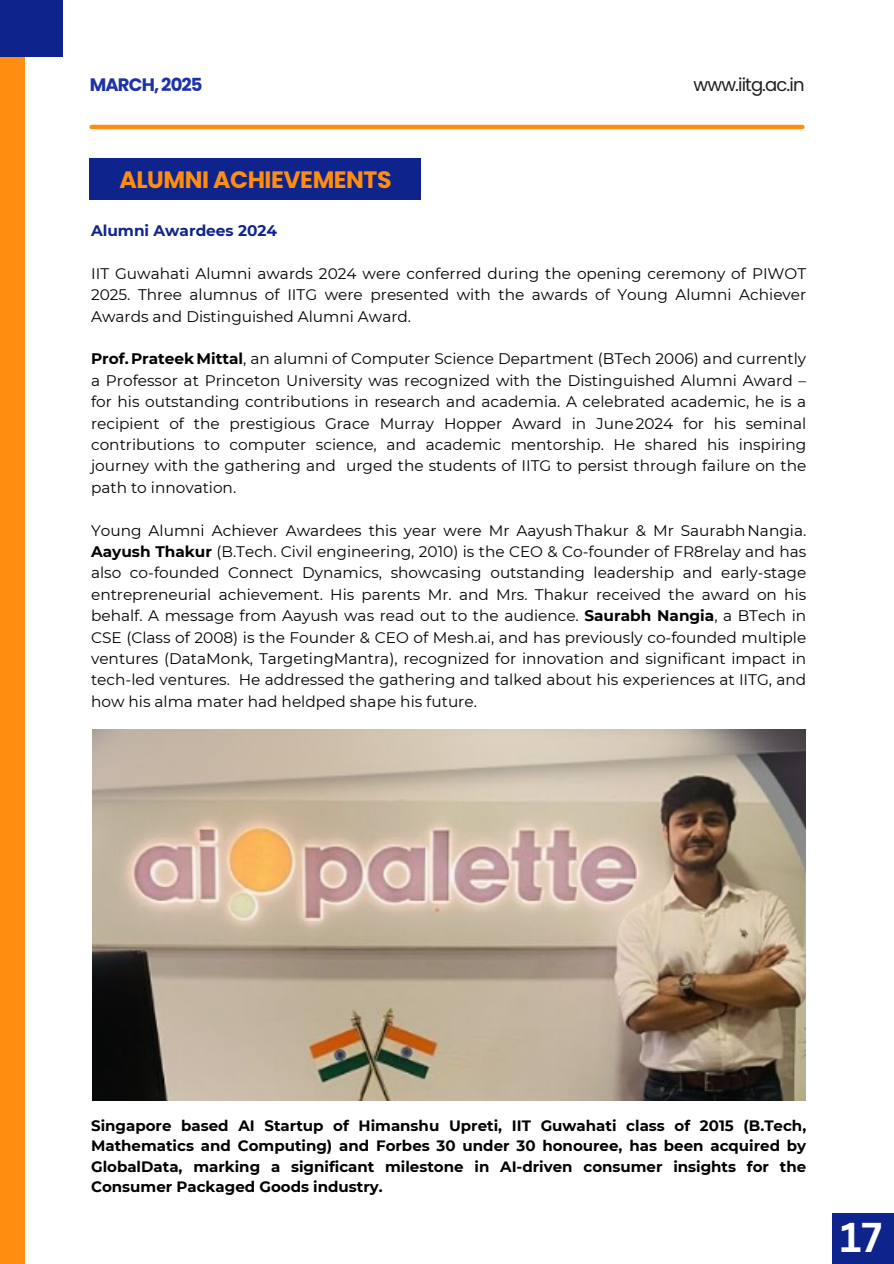
<style>
.page{position:relative;width:894px;height:1264px;background:#fff}
.page>*{position:absolute;margin:0;border:0;box-sizing:border-box;transform-origin:0 0}
.t1{font:700 40.5px "Canva Sans";color:#fff}
.t2{font:700 23.7px "Poppins";letter-spacing:-.02em;color:#ff8d10}
.t3{font:18px "Poppins";letter-spacing:-.05em;color:#1e1e1e}
.t4{font:700 18px "Poppins";letter-spacing:-.05em;color:#1c32a8}
.t5{font:15.3px/21.5px "Montserrat";color:#000;text-align:justify}
.t6{font:700 15.3px "Montserrat";color:#0f238d}
.t7{font:700 15px/20.2px "Montserrat";color:#000;text-align:justify}
.s1{font-weight:700}
</style>
<div class="page">
<div style="left:0;top:0;width:24px;height:1263px;background:#ff8d10"></div>
<div style="left:0;top:0;width:63px;height:56px;background:#0f238d"></div>
<div style="left:831px;top:1213px;width:62px;height:50px;background:#0f238d"></div>
<hr style="left:92px;top:125px;width:710px;height:4px;background:#ff8d10">
<div style="left:89px;top:158px;width:331px;height:42px;background:#0f238d"></div>
<img style="left:93px;top:730px;width:712px;height:370px">
<p class="t4" style="left:90px;top:72px;width:114px">MARCH, 2025</p>
<p class="t3" style="left:693px;top:72px;width:112px">www.iitg.ac.in</p>
<h2 class="t2" style="left:119px;top:163px;width:274px">ALUMNI ACHIEVEMENTS</h2>
<p class="t6" style="left:91px;top:221px;width:187px">Alumni Awardees 2024</p>
<p class="t5" style="left:91px;top:263px;width:716px">IIT Guwahati Alumni awards 2024 were conferred during the opening ceremony of PIWOT 2025. Three alumnus of IITG were presented with the awards of Young Alumni Achiever Awards and Distinguished Alumni Award.</p>
<p class="t5" style="left:91px;top:348px;width:716px"><span class="s1">Prof.PrateekMittal</span>, an alumni of Computer Science Department (BTech 2006) and currently a Professor at Princeton University was recognized with the Distinguished Alumni Award – for his outstanding contributions in research and academia. A celebrated academic, he is a recipient of the prestigious Grace Murray Hopper Award in June2024 for his seminal contributions to computer science, and academic mentorship. He shared his inspiring journey with the gathering and urged the students of IITG to persist through failure on the path to innovation.</p>
<p class="t5" style="left:91px;top:519px;width:716px">Young Alumni Achiever Awardees this year were Mr AayushThakur &amp; Mr SaurabhNangia.<br><span class="s1">Aayush Thakur</span> (B.Tech. Civil engineering, 2010) is the CEO &amp; Co-founder of FR8relay and has also co-founded Connect Dynamics, showcasing outstanding leadership and early-stage entrepreneurial achievement. His parents Mr. and Mrs. Thakur received the award on his behalf. A message from Aayush was read out to the audience. <span class="s1">Saurabh Nangia</span>, a BTech in CSE (Class of 2008) is the Founder &amp; CEO of Mesh.ai, and has previously co-founded multiple ventures (DataMonk, TargetingMantra), recognized for innovation and significant impact in tech-led ventures. He addressed the gathering and talked about his experiences at IITG, and how his alma mater had heldped shape his future.</p>
<p class="t7" style="left:91px;top:1115px;width:716px">Singapore based AI Startup of Himanshu Upreti, IIT Guwahati class of 2015 (B.Tech, Mathematics and Computing) and Forbes 30 under 30 honouree, has been acquired by GlobalData, marking a significant milestone in AI-driven consumer insights for the Consumer Packaged Goods industry.</p>
<h1 class="t1" style="left:839px;top:1208px;width:43px">17</h1>
</div>
